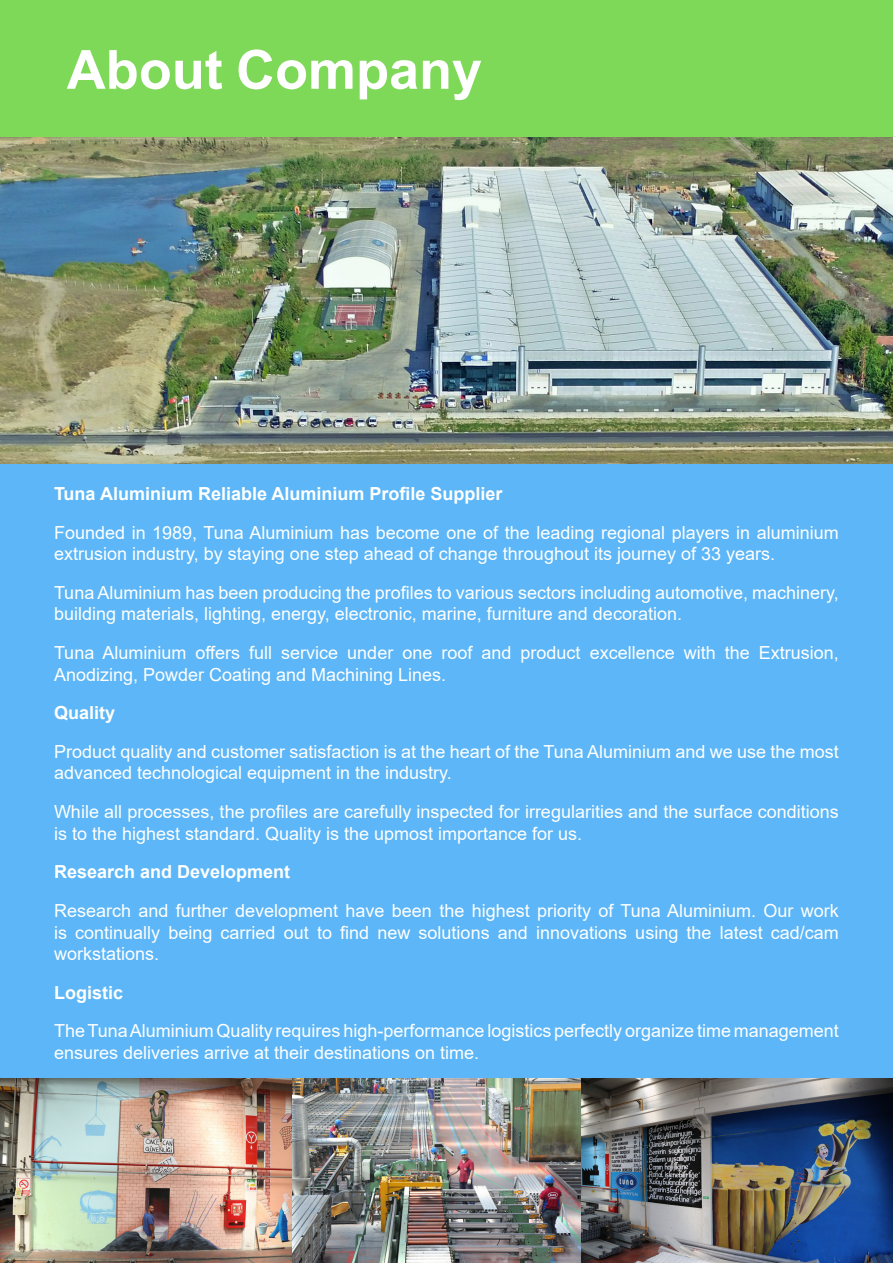
<style>
.page{position:relative;width:893px;height:1263px;background:#fff}
.page>*{position:absolute;margin:0;border:0;box-sizing:border-box;transform-origin:0 0}
.Page_Header{font:700 54px "Arial";color:#fff}
.Paragraph{font:18px/21.6px "Arial";color:#fff}
.t1{font:700 18px "Arial";color:#fff}
.t2{font:18px "Arial";color:#231f20}
</style>
<div class="page">
<div style="left:0;top:0;width:893px;height:138px;background:#7fd959"></div>
<div style="left:0;top:138px;width:893px;height:1125px;background:#5cb6f7"></div>
<img style="left:1px;top:138px;width:891px;height:326px">
<img style="left:1px;top:1079px;width:891px;height:183px">
<p class="Page_Header" style="left:67px;top:32px;width:417px">About Company</p>
<p class="t1" style="left:54px;top:481px;width:450px">Tuna Aluminium Reliable Aluminium Profile Supplier</p>
<p class="Paragraph" style="left:54px;top:521px;width:786px">Founded in 1989, Tuna Aluminium has become one of the leading regional players in aluminium extrusion industry, by staying one step ahead of change throughout its journey of 33 years.</p>
<p class="Paragraph" style="left:54px;top:582px;width:786px">Tuna Aluminium has been producing the profiles to various sectors including automotive, machinery, building materials, lighting, energy, electronic, marine, furniture and decoration.</p>
<p class="Paragraph" style="left:54px;top:642px;width:786px">Tuna Aluminium offers full service under one roof and product excellence with the Extrusion,<br>Anodizing, Powder Coating and Machining Lines.</p>
<p class="t1" style="left:54px;top:700px;width:63px">Quality</p>
<p class="Paragraph" style="left:54px;top:741px;width:786px">Product quality and customer satisfaction is at the heart of the Tuna Aluminium and we use the most advanced technological equipment in the industry.</p>
<p class="Paragraph" style="left:54px;top:801px;width:786px">While all processes, the profiles are carefully inspected for irregularities and the surface conditions is to the highest standard. Quality is the upmost importance for us.</p>
<p class="t1" style="left:54px;top:859px;width:238px">Research and Development</p>
<p class="Paragraph" style="left:54px;top:900px;width:786px;text-align:justify">Research and further development have been the highest priority of Tuna Aluminium. Our work is continually being carried out to find new solutions and innovations using the latest cad/cam workstations.</p>
<p class="t1" style="left:54px;top:980px;width:71px">Logistic</p>
<p class="Paragraph" style="left:54px;top:1020px;width:786px">The Tuna Aluminium Quality requires high-performance logistics perfectly organize time management ensures deliveries arrive at their destinations on time.</p>
<p class="t2" style="left:441px;top:1213px;width:12px">4</p>
</div>
